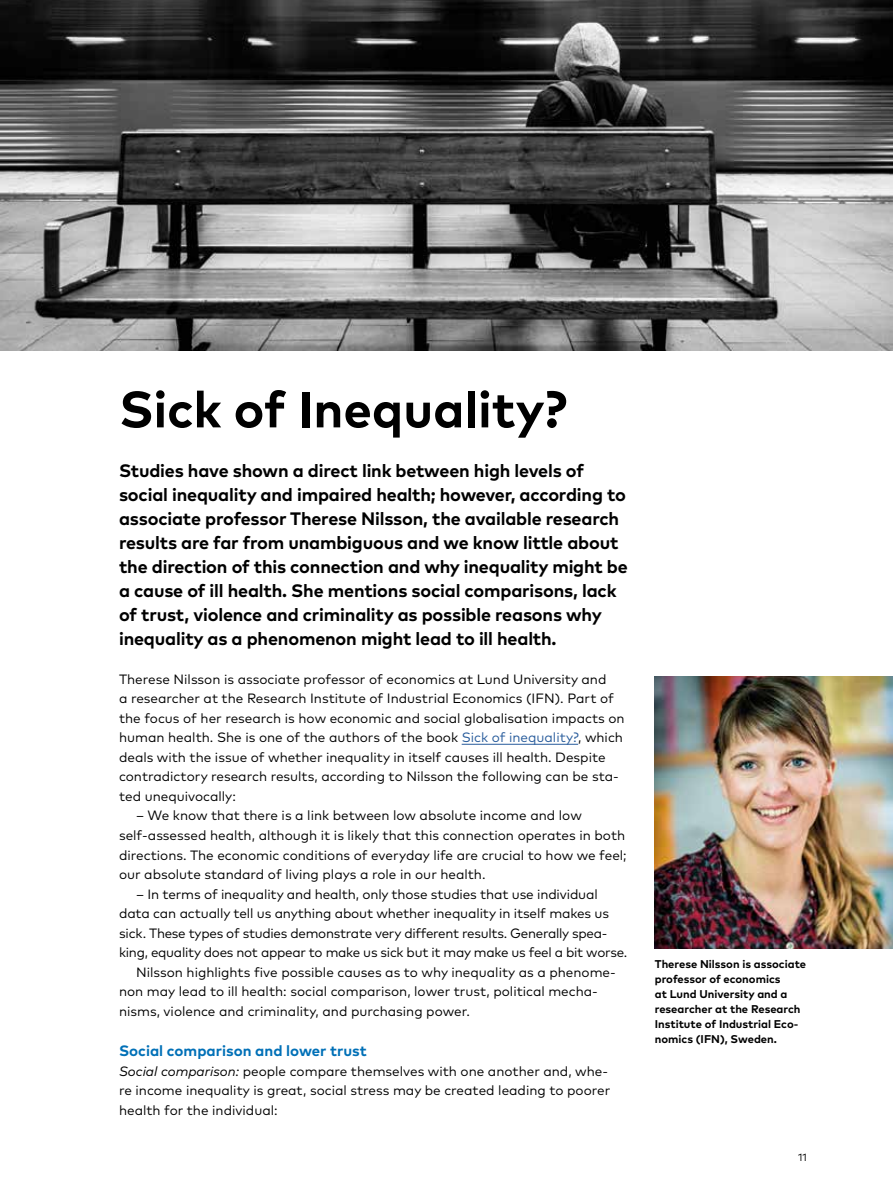
<style>
.page{position:relative;width:893px;height:1191px;background:#fff}
.page>*{position:absolute;margin:0;border:0;box-sizing:border-box;transform-origin:0 0}
.t1{font:700 51px "Mark Pro";color:#000}
.t2{font:700 18px/24px "Mark Pro";letter-spacing:-.01em;color:#000}
.t3{font:700 15px "Mark Pro";color:#0070b7}
.t4{font:13.5px/19.5px "Mark Pro";color:#000}
.t5{font:13.5px "Mark Pro";letter-spacing:-.02em;color:#000}
.t6{font:700 11.25px/15px "Mark Pro";color:#000}
.t7{font:10.5px "Mark Pro";color:#000}
.s1{color:#275b9b}
.s2{font-style:italic}
</style>
<div class="page">
<hr style="left:462px;top:744px;width:116px;height:1px;background:#275b9b">
<img style="left:655px;top:676px;width:238px;height:272px">
<img style="left:0;top:0;width:893px;height:351px">
<h1 class="t1" style="left:119px;top:370px;width:450px">Sick of Inequality?</h1>
<p class="t2" style="left:119px;top:457px;width:510px">Studies have shown a direct link between high levels of social inequality and impaired health; however, according to associate professor Therese Nilsson, the available research results are far from unambiguous and we know little about the direction of this connection and why inequality might be a cause of ill health. She mentions social comparisons, lack of trust, violence and criminality as possible reasons why inequality as a phenomenon might lead to ill health.</p>
<p class="t4" style="left:119px;top:668px;width:507px">Therese Nilsson is associate professor of economics at Lund University and<br>a researcher at the Research Institute of Industrial Economics (IFN). Part of the focus of her research is how economic and social globalisation impacts on human health. She is one of the authors of the book <span class="s1">Sick of inequality?</span>, which deals with the issue of whether inequality in itself causes ill health. Despite contradictory research results, according to Nilsson the following can be sta&shy;ted unequivocally:</p>
<p class="t4" style="left:119px;top:805px;width:509px;text-indent:17px">– We know that there is a link between low absolute income and low self-assessed health, although it is likely that this connection operates in both directions. The economic conditions of everyday life are crucial to how we feel; our absolute standard of living plays a role in our health.</p>
<p class="t4" style="left:136px;top:883px;width:463px">– In terms of inequality and health, only those studies that use individual</p>
<p class="t4" style="left:119px;top:902px;width:492px">data can actually tell us anything about whether inequality in itself makes us</p>
<p class="t5" style="left:119px;top:922px;width:490px">sick. These types of studies demonstrate very different results. Generally spea-</p>
<p class="t5" style="left:119px;top:942px;width:510px">king, equality does not appear to make us sick but it may make us feel a bit worse.</p>
<p class="t4" style="left:136px;top:961px;width:481px">Nilsson highlights five possible causes as to why inequality as a phenome-</p>
<p class="t4" style="left:119px;top:980px;width:480px">non may lead to ill health: social comparison, lower trust, political mecha-</p>
<p class="t4" style="left:119px;top:1000px;width:352px">nisms, violence and criminality, and purchasing power.</p>
<p class="t3" style="left:119px;top:1039px;width:249px">Social comparison and lower trust</p>
<p class="t4" style="left:119px;top:1060px;width:493px"><span class="s2">Social comparison:</span> people compare themselves with one another and, whe&shy;re income inequality is great, social stress may be created leading to poorer health for the individual:</p>
<p class="t6" style="left:655px;top:955px;width:153px">Therese Nilsson is associate professor of economics<br>at Lund University and a researcher at the Research<br>Institute of Industrial Eco&shy;nomics (IFN), Sweden.</p>
<p class="t7" style="left:798px;top:1149px;width:10px">11</p>
</div>
